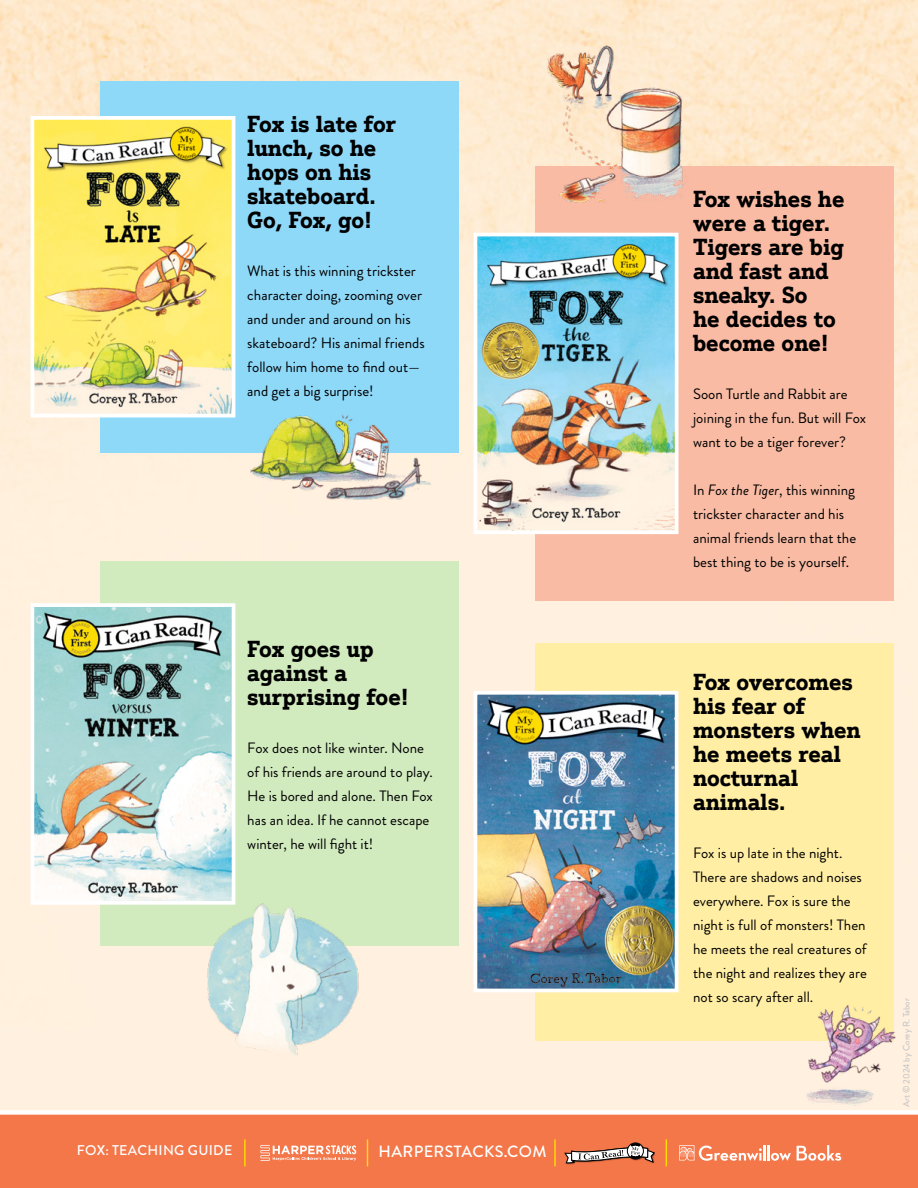
<style>
.page{position:relative;width:918px;height:1188px;background:#fff}
.page>*{position:absolute;margin:0;border:0;box-sizing:border-box;transform-origin:0 0}
.t1{font:700 22.5px/24px "Justus Pro";color:#000}
.t2{font:500 16.2px "Brandon Grotesque";letter-spacing:.02em;color:#fff}
.t3{font:15px/24px "Brandon Grotesque";color:#000}
.t4{font:500 14.1px "Brandon Grotesque";letter-spacing:.02em;color:#fff}
.t5{font:9px "Brandon Grotesque";color:#bcbec0}
.s1{font-style:italic}
</style>
<div class="page">
<img style="left:0;top:0;width:918px;height:1110px">
<div style="left:0;top:1114px;width:918px;height:74px;background:#f47749"></div>
<svg style="left:564px;top:1143px;width:91px;height:21px"></svg>
<svg style="left:679px;top:1145px;width:112px;height:16px"></svg>
<svg style="left:797px;top:1145px;width:44px;height:16px"></svg>
<svg style="left:260px;top:1145px;width:96px;height:16px"></svg>
<hr style="left:244px;top:1139px;width:2px;height:27px;background:#fd0">
<svg style="left:367px;top:1139px;width:1px;height:27px"></svg>
<hr style="left:554px;top:1139px;width:2px;height:27px;background:#fd0">
<svg style="left:666px;top:1139px;width:1px;height:27px"></svg>
<div style="left:0;top:1110px;width:918px;height:5px;background:#fff"></div>
<div style="left:100px;top:81px;width:359px;height:372px;background:#8ed8f8"></div>
<img style="left:36px;top:121px;width:194px;height:291px">
<div style="left:31px;top:116px;width:204px;height:301px;border:4px solid #fff"></div>
<div style="left:535px;top:166px;width:359px;height:434px;background:#f9bba4"></div>
<img style="left:479px;top:238px;width:195px;height:291px">
<div style="left:474px;top:233px;width:205px;height:301px;border:4px solid #fff"></div>
<div style="left:100px;top:562px;width:359px;height:384px;background:#d1eabe"></div>
<img style="left:36px;top:608px;width:194px;height:292px">
<div style="left:31px;top:603px;width:204px;height:302px;border:4px solid #fff"></div>
<div style="left:535px;top:643px;width:359px;height:397px;background:#ffeea4"></div>
<img style="left:479px;top:696px;width:195px;height:291px">
<div style="left:474px;top:691px;width:205px;height:301px;border:4px solid #fff"></div>
<img style="left:242px;top:415px;width:200px;height:100px">
<img style="left:535px;top:29px;width:173px;height:174px">
<img style="left:192px;top:883px;width:175px;height:188px">
<img style="left:777px;top:972px;width:140px;height:143px">
<h1 class="t1" style="left:247px;top:112px;width:150px">Fox is late for lunch, so he hops on his skateboard.<br>Go, Fox, go!</h1>
<p class="t3" style="left:247px;top:259px;width:179px">What is this winning trickster character doing, zooming over and under and around on his skateboard? His animal friends follow him home to find out— and get a big surprise!</p>
<h1 class="t1" style="left:247px;top:636px;width:163px">Fox goes up against a surprising foe!</h1>
<p class="t3" style="left:247px;top:736px;width:187px">Fox does not like winter. None of his friends are around to play.<br>He is bored and alone. Then Fox has an idea. If he cannot escape winter, he will fight it!</p>
<p class="t4" style="left:77px;top:1141px;width:157px">FOX: TEACHING GUIDE</p>
<p class="t2" style="left:379px;top:1140px;width:169px">HARPERSTACKS.COM</p>
<h1 class="t1" style="left:693px;top:187px;width:153px">Fox wishes he were a tiger.<br>Tigers are big and fast and sneaky. So<br>he decides to become one!</h1>
<p class="t3" style="left:693px;top:382px;width:175px">Soon Turtle and Rabbit are joining in the fun. But will Fox want to be a tiger forever?</p>
<p class="t3" style="left:693px;top:478px;width:165px">In <span class="s1">Fox the Tiger</span>, this winning trickster character and his animal friends learn that the best thing to be is yourself.</p>
<h1 class="t1" style="left:693px;top:669px;width:169px">Fox overcomes his fear of monsters when he meets real nocturnal animals.</h1>
<p class="t3" style="left:693px;top:841px;width:175px">Fox is up late in the night.<br>There are shadows and noises everywhere. Fox is sure the night is full of monsters! Then he meets the real creatures of the night and realizes they are not so scary after all.</p>
<p class="t5" style="left:900px;top:1107px;width:111px;rotate:-90deg">Art © 2024 by Corey R. Tabor</p>
</div>
